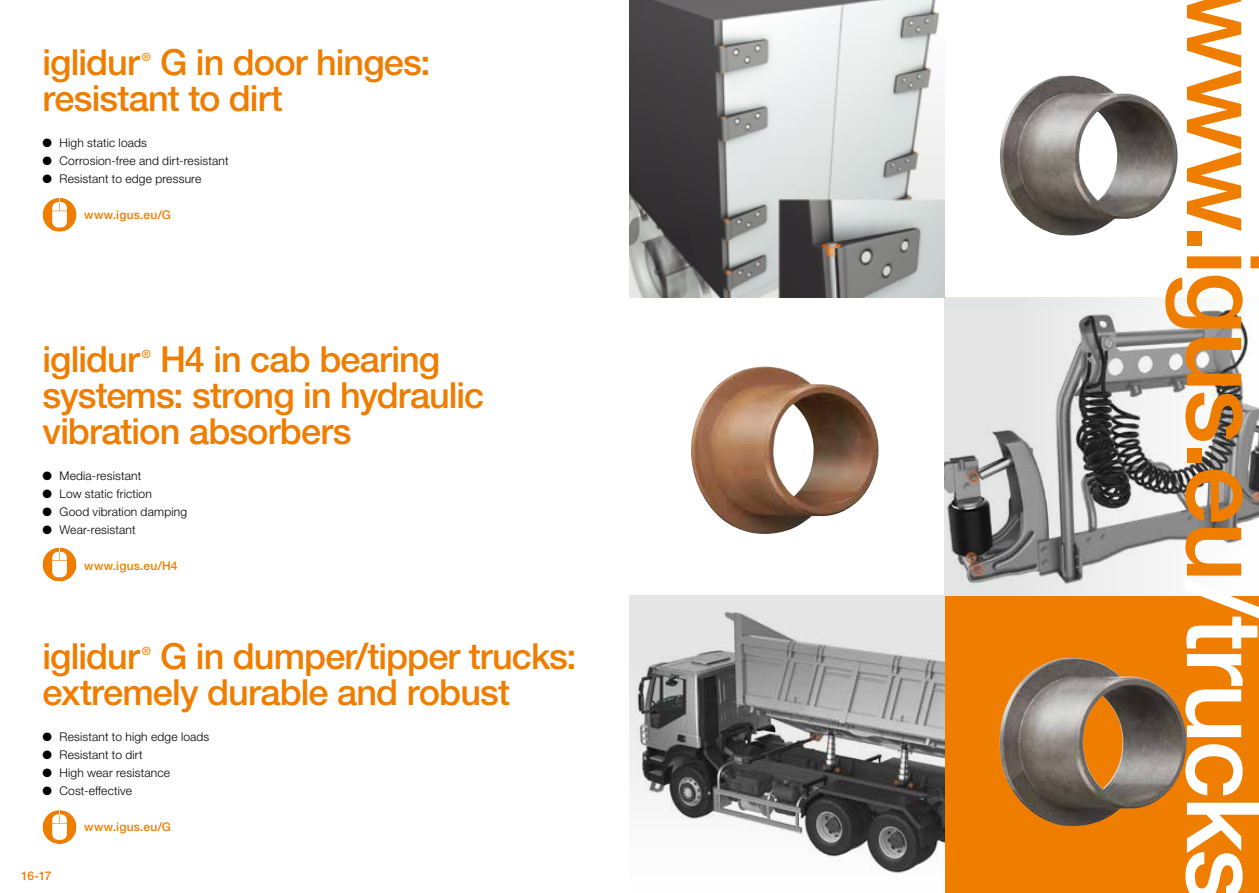
<style>
.page{position:relative;width:1259px;height:893px;background:#fff}
.page>*{position:absolute;margin:0;border:0;box-sizing:border-box;transform-origin:0 0}
.t1{font:500 105px "Helvetica Neue LTW1 G";letter-spacing:-.025em;color:#ef7d00}
.t2{font:500 36px/36px "Helvetica Neue LTW1 G";letter-spacing:-.025em;color:#ef7d00}
.t3{font:300 12px "Helvetica Neue LTW1 G";letter-spacing:.015em;color:#000}
.t4{font:500 12px "Helvetica Neue LTW1 G";letter-spacing:.015em;color:#ef7d00}
.t5{font:500 11.4px "Helvetica Neue LTW1 G";color:#ef7d00}
.s1{color:#fff}
</style>
<div class="page">
<svg style="left:43px;top:198px;width:34px;height:34px"></svg>
<svg style="left:43px;top:547px;width:34px;height:34px"></svg>
<svg style="left:43px;top:810px;width:34px;height:34px"></svg>
<div style="left:944px;top:595px;width:315px;height:298px;background:#ef7d00"></div>
<svg style="left:629px;top:0;width:315px;height:298px"></svg>
<svg style="left:629px;top:595px;width:315px;height:278px"></svg>
<svg style="left:944px;top:298px;width:315px;height:297px"></svg>
<img style="left:999px;top:658px;width:188px;height:168px">
<img style="left:1000px;top:76px;width:178px;height:160px">
<img style="left:691px;top:366px;width:187px;height:168px">
<h2 class="t2" style="left:43px;top:44px;width:389px;text-indent:118px">G in door hinges: resistant to dirt</h2>
<p class="t3" style="left:43px;top:136px;width:106px">● High static loads</p>
<p class="t3" style="left:43px;top:154px;width:188px">● Corrosion-free and dirt-resistant</p>
<p class="t3" style="left:43px;top:172px;width:160px">● Resistant to edge pressure</p>
<p class="t4" style="left:84px;top:208px;width:88px">www.igus.eu/G</p>
<h2 class="t2" style="left:43px;top:44px;width:99px">iglidur</h2>
<p class="t5" style="left:142px;top:50px;width:11px">®</p>
<h2 class="t2" style="left:43px;top:341px;width:443px;text-indent:118px">H4 in cab bearing systems: strong in hydraulic vibration absorbers</h2>
<p class="t3" style="left:43px;top:469px;width:100px">● Media-resistant</p>
<p class="t3" style="left:43px;top:487px;width:111px">● Low static friction</p>
<p class="t3" style="left:43px;top:505px;width:146px">● Good vibration damping</p>
<p class="t3" style="left:43px;top:523px;width:95px">● Wear-resistant</p>
<h2 class="t2" style="left:43px;top:341px;width:99px">iglidur</h2>
<p class="t5" style="left:142px;top:347px;width:11px">®</p>
<p class="t4" style="left:84px;top:559px;width:95px">www.igus.eu/H4</p>
<h2 class="t2" style="left:43px;top:638px;width:535px;text-indent:118px">G in dumper/tipper trucks: extremely durable and robust</h2>
<p class="t3" style="left:43px;top:730px;width:168px">● Resistant to high edge loads</p>
<p class="t3" style="left:43px;top:748px;width:102px">● Resistant to dirt</p>
<p class="t3" style="left:43px;top:766px;width:129px">● High wear resistance</p>
<p class="t3" style="left:43px;top:784px;width:91px">● Cost-effective</p>
<h2 class="t2" style="left:43px;top:638px;width:99px">iglidur</h2>
<p class="t5" style="left:142px;top:644px;width:11px">®</p>
<p class="t4" style="left:21px;top:869px;width:32px">16-17</p>
<p class="t4" style="left:84px;top:820px;width:88px">www.igus.eu/G</p>
<h1 class="t1" style="left:1287px;top:-13px;width:917px;rotate:90deg">www.igus.eu<span class="s1">/trucks</span></h1>
</div>
